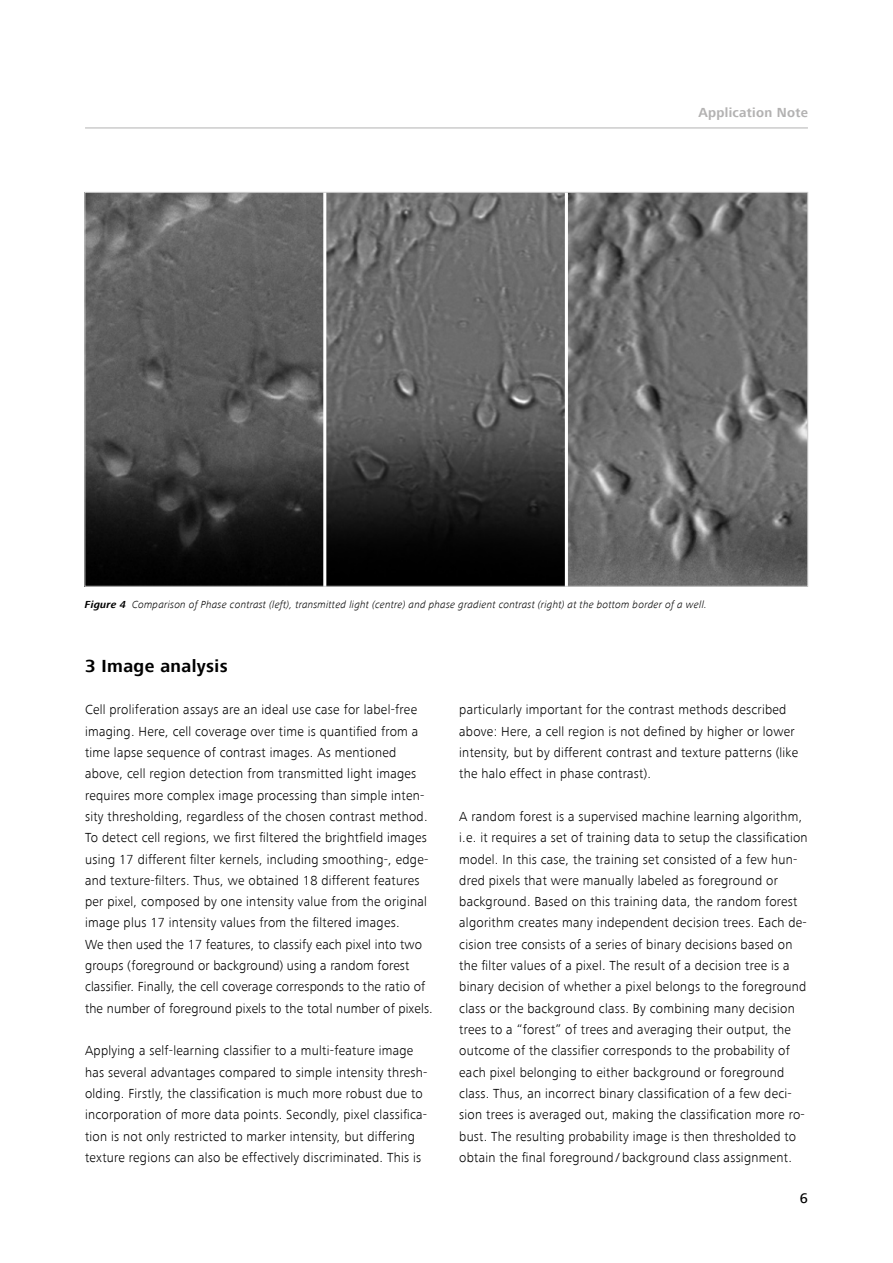
<style>
.page{position:relative;width:893px;height:1263px;background:#fff}
.page>*{position:absolute;margin:0;border:0;box-sizing:border-box;transform-origin:0 0}
.t1{font:700 18px "ZEISS Frutiger Next W1 G";letter-spacing:.02em;color:#000}
.t2{font:500 14.25px "ZEISS Frutiger Next W1 G";color:#000}
.t3{font:300 13.5px/21.3px "ZEISS Frutiger Next W1 G";letter-spacing:.02em;color:#000}
.t4{font:700 13.5px "ZEISS Frutiger Next W1 G";letter-spacing:.02em;color:#b3b2b2}
.t5{font:italic 300 10.5px "ZEISS Frutiger Next W1 G";letter-spacing:.02em;color:#000}
.s1{font-weight:700}
</style>
<div class="page">
<hr style="left:85px;top:128px;width:723px;height:1px;background:#b3b2b2">
<img style="left:87px;top:194px;width:719px;height:390px">
<p class="t4" style="left:699px;top:105px;width:111px">Application Note</p>
<p class="t5" style="left:85px;top:598px;width:624px"><span class="s1">Figure 4</span> Comparison of Phase contrast (left), transmitted light (centre) and phase gradient contrast (right) at the bottom border of a well.</p>
<h1 class="t1" style="left:85px;top:655px;width:144px">3 Image analysis</h1>
<p class="t3" style="left:85px;top:699px;width:349px">Cell proliferation assays are an ideal use case for label-free imaging. Here, cell coverage over time is quantified from a time lapse sequence of contrast images. As mentioned above, cell region detection from transmitted light images requires more complex image processing than simple inten&shy;sity thresholding, regardless of the chosen contrast method.<br>To detect cell regions, we first filtered the brightfield images using 17 different filter kernels, including smoothing-, edge&shy;and texture-filters. Thus, we obtained 18 different features per pixel, composed by one intensity value from the original image plus 17 intensity values from the filtered images.<br>We then used the 17 features, to classify each pixel into two groups (foreground or background) using a random forest classifier. Finally, the cell coverage corresponds to the ratio of the number of foreground pixels to the total number of pixels.</p>
<p class="t3" style="left:85px;top:1040px;width:344px">Applying a self-learning classifier to a multi-feature image has several advantages compared to simple intensity thresh&shy;olding. Firstly, the classification is much more robust due to incorporation of more data points. Secondly, pixel classifica&shy;tion is not only restricted to marker intensity, but differing texture regions can also be effectively discriminated. This is</p>
<p class="t3" style="left:459px;top:699px;width:341px">particularly important for the contrast methods described above: Here, a cell region is not defined by higher or lower intensity, but by different contrast and texture patterns (like the halo effect in phase contrast).</p>
<p class="t3" style="left:459px;top:806px;width:350px">A random forest is a supervised machine learning algorithm, i.e. it requires a set of training data to setup the classification model. In this case, the training set consisted of a few hun&shy;dred pixels that were manually labeled as foreground or background. Based on this training data, the random forest algorithm creates many independent decision trees. Each de&shy;cision tree consists of a series of binary decisions based on the filter values of a pixel. The result of a decision tree is a binary decision of whether a pixel belongs to the foreground class or the background class. By combining many decision trees to a “forest” of trees and averaging their output, the outcome of the classifier corresponds to the probability of each pixel belonging to either background or foreground class. Thus, an incorrect binary classification of a few deci&shy;sion trees is averaged out, making the classification more ro&shy;bust. The resulting probability image is then thresholded to obtain the final foreground / background class assignment.</p>
<p class="t2" style="left:800px;top:1190px;width:10px">6</p>
</div>
